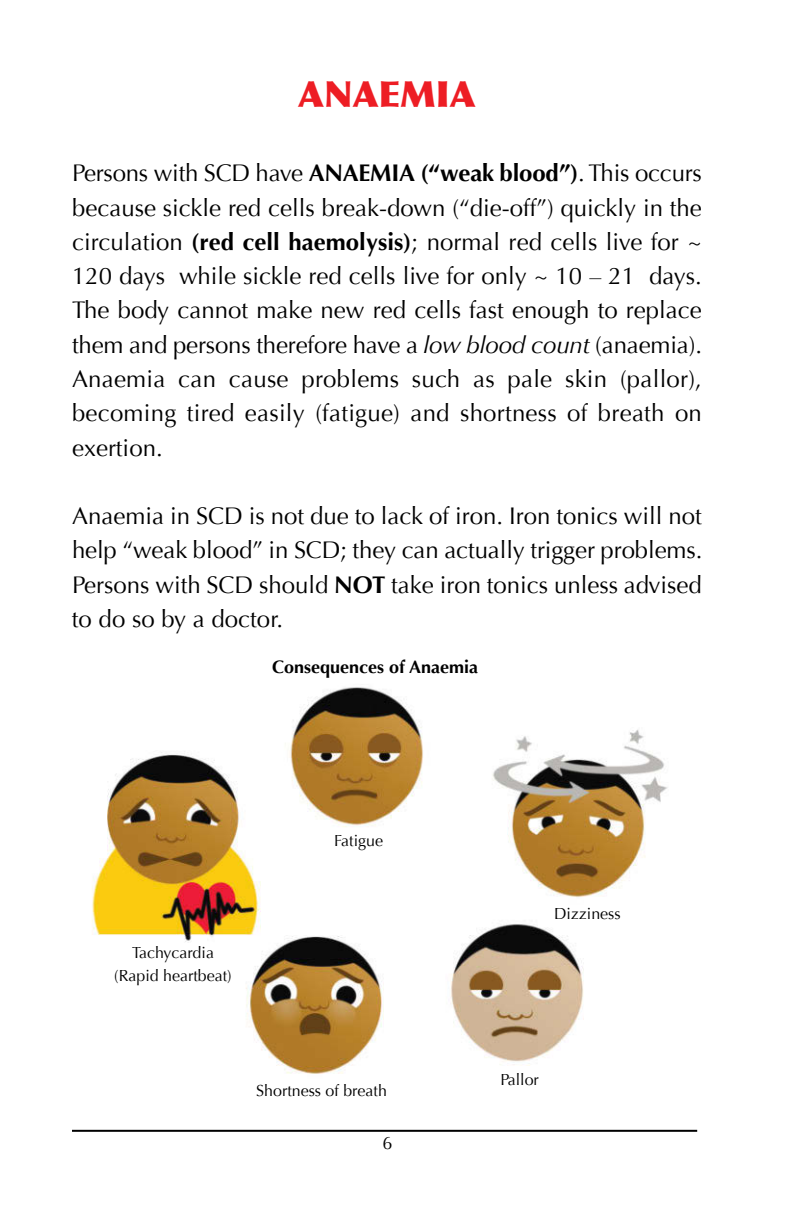
<style>
.page{position:relative;width:792px;height:1224px;background:#fff}
.page>*{position:absolute;margin:0;border:0;box-sizing:border-box;transform-origin:0 0}
.t1{font:36px "font 00000000264 f 19 a 7";color:#ed1d24}
.t2{font:24px/34.2px "Optima";color:#000;text-align:justify}
.t3{font:700 18px "Optima";color:#000}
.t4{font:18px "Optima";color:#000}
.t5{font:16px/22.8px "Optima";color:#000;text-align:center}
.s1{font-weight:700}
.s2{font-style:italic}
</style>
<div class="page">
<img style="left:92px;top:687px;width:576px;height:387px">
<hr style="left:72px;top:1130px;width:625px;height:2px;background:#000">
<h1 class="t1" style="left:298px;top:72px;width:179px">ANAEMIA</h1>
<p class="t2" style="left:72px;top:156px;width:632px">Persons with SCD have <span class="s1">ANAEMIA (“weak blood”)</span>. This occurs because sickle red cells break-down (“die-off”) quickly in the circulation <span class="s1">(red cell haemolysis)</span>; normal red cells live for ~ 120 days while sickle red cells live for only ~ 10 – 21 days.<br>The body cannot make new red cells fast enough to replace them and persons therefore have a <span class="s2">low blood count</span> (anaemia).<br>Anaemia can cause problems such as pale skin (pallor), becoming tired easily (fatigue) and shortness of breath on exertion.</p>
<p class="t2" style="left:72px;top:499px;width:632px">Anaemia in SCD is not due to lack of iron. Iron tonics will not help “weak blood” in SCD; they can actually trigger problems.<br>Persons with SCD should <span class="s1">NOT</span> take iron tonics unless advised to do so by a doctor.</p>
<p class="t3" style="left:272px;top:656px;width:208px">Consequences of Anaemia</p>
<p class="t5" style="left:114px;top:942px;width:119px">Tachycardia (Rapid heartbeat)</p>
<p class="t5" style="left:334px;top:829px;width:50px">Fatigue</p>
<p class="t5" style="left:256px;top:1079px;width:132px">Shortness of breath</p>
<p class="t4" style="left:383px;top:1133px;width:12px">6</p>
<p class="t5" style="left:554px;top:902px;width:68px">Dizziness</p>
<p class="t5" style="left:500px;top:1068px;width:40px">Pallor</p>
</div>
